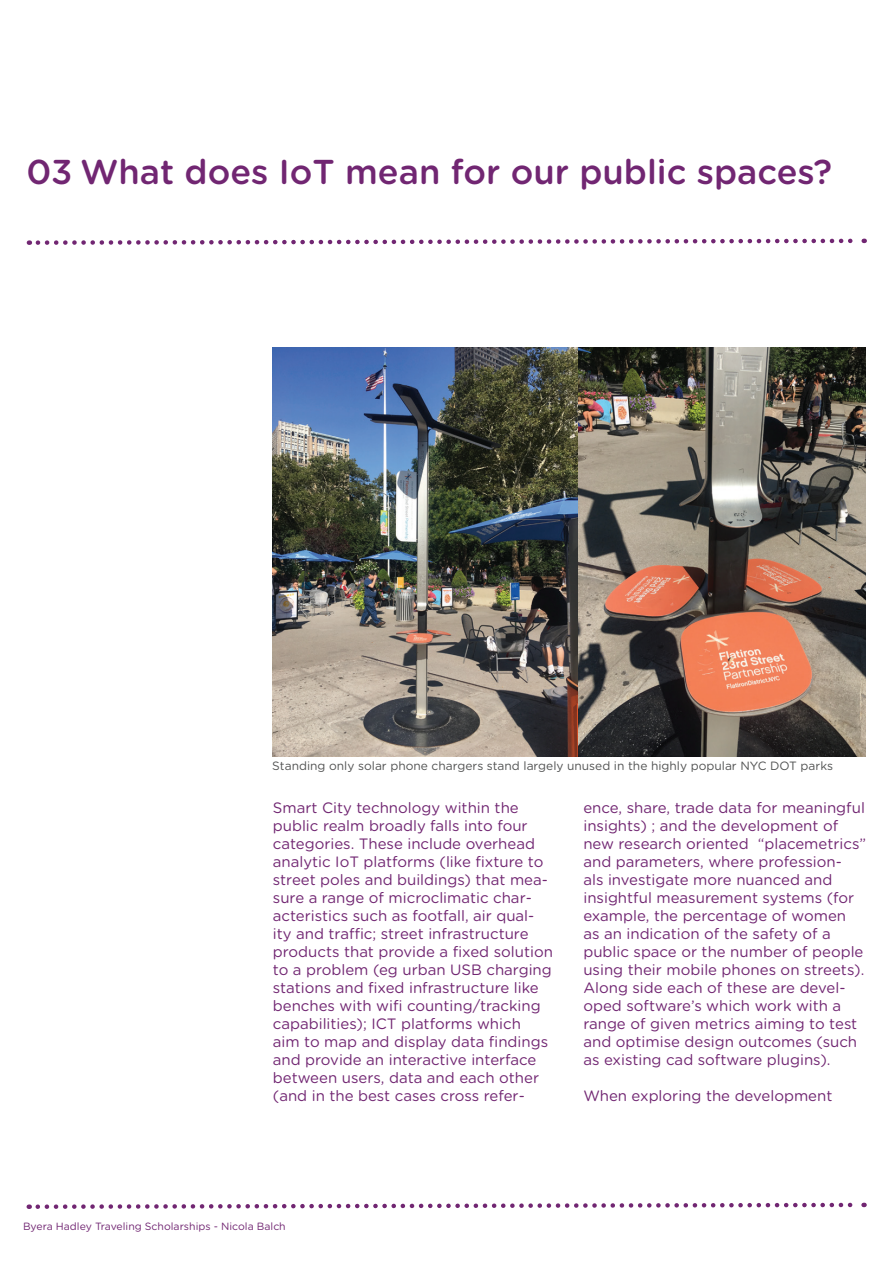
<style>
.page{position:relative;width:893px;height:1263px;background:#fff}
.page>*{position:absolute;margin:0;border:0;box-sizing:border-box;transform-origin:0 0}
.t1{font:500 34.5px "Gotham Rounded";color:#712672}
.t2{font:15px/18px "Gotham Rounded";color:#712672}
.t3{font:12px "Gotham Rounded";color:#525353}
.t4{font:10.5px "Gotham Rounded";color:#712672}
</style>
<div class="page">
<svg style="left:29px;top:238px;width:836px;height:7px"></svg>
<svg style="left:29px;top:1202px;width:835px;height:7px"></svg>
<img style="left:273px;top:348px;width:593px;height:408px">
<h1 class="t1" style="left:27px;top:147px;width:807px">03 What does IoT mean for our public spaces?</h1>
<p class="t3" style="left:272px;top:758px;width:562px">Standing only solar phone chargers stand largely unused in the highly popular NYC DOT parks</p>
<p class="t2" style="left:273px;top:798px;width:282px">Smart City technology within the public realm broadly falls into four categories. These include overhead analytic IoT platforms (like fixture to street poles and buildings) that mea&shy;sure a range of microclimatic char&shy;acteristics such as footfall, air qual&shy;ity and traffic; street infrastructure products that provide a fixed solution to a problem (eg urban USB charging stations and fixed infrastructure like benches with wifi counting/tracking capabilities); ICT platforms which<br>aim to map and display data findings and provide an interactive interface between users, data and each other (and in the best cases cross refer-</p>
<p class="t2" style="left:583px;top:798px;width:284px">ence, share, trade data for meaningful insights) ; and the development of new research oriented “placemetrics” and parameters, where profession-<br>als investigate more nuanced and insightful measurement systems (for example, the percentage of women<br>as an indication of the safety of a public space or the number of people using their mobile phones on streets).<br>Along side each of these are devel&shy;oped software’s which work with a range of given metrics aiming to test and optimise design outcomes (such as existing cad software plugins).</p>
<p class="t2" style="left:583px;top:1086px;width:251px">When exploring the development</p>
<p class="t4" style="left:23px;top:1219px;width:264px">Byera Hadley Traveling Scholarships - Nicola Balch</p>
</div>
